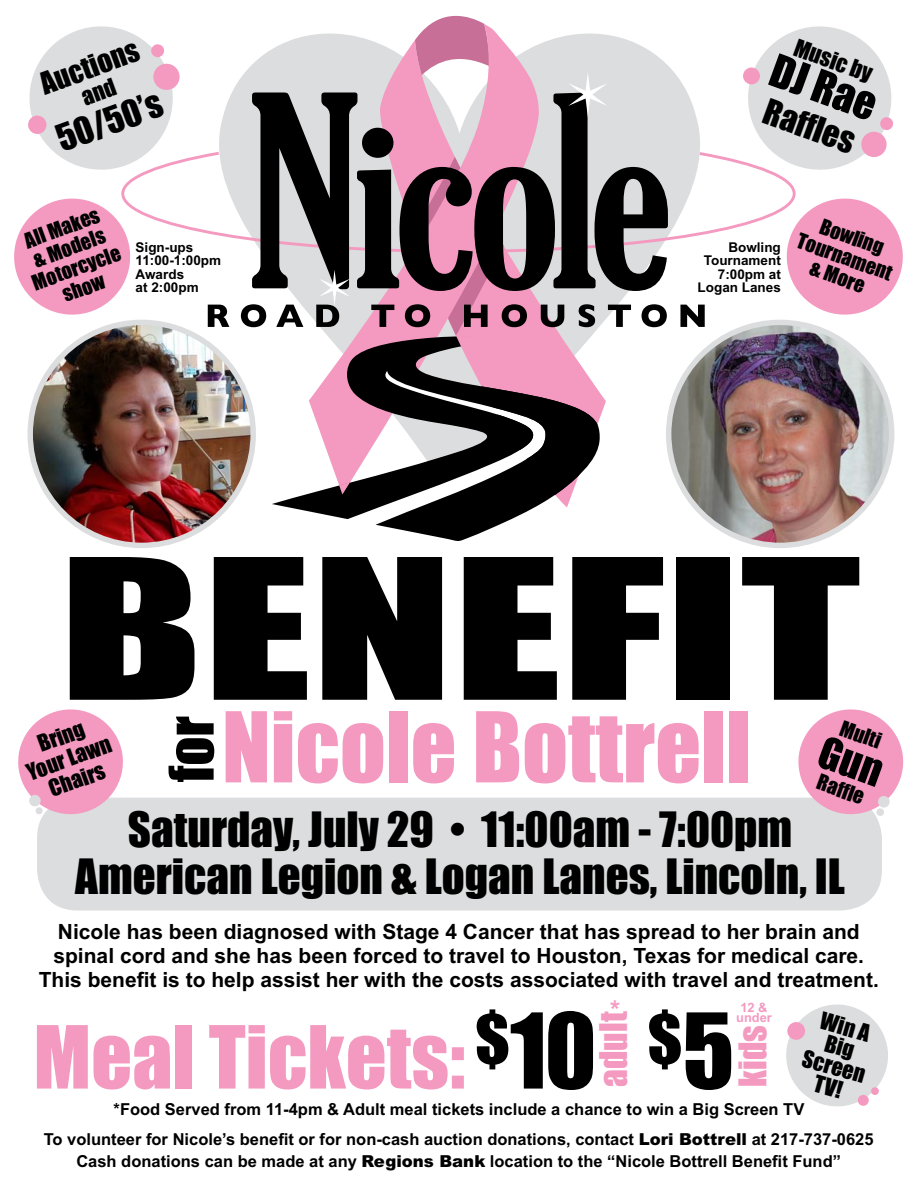
<style>
.page{position:relative;width:918px;height:1188px;background:#fff}
.page>*{position:absolute;margin:0;border:0;box-sizing:border-box;transform-origin:0 0}
.t1{font:180.45px "Impact";color:#000;scale:1.45 1}
.t2{font:90px "Impact";color:#f49ac1}
.t3{font:80.25px "Impact";color:#f49ac1}
.t4{font:64.2px "Impact";color:#000}
.t5{font:57px "Impact";color:#000}
.t6{font:45px/46.5px "Impact";color:#000;text-align:center}
.t7{font:42px "Impact";color:#000}
.t8{font:35.25px "Impact";color:#f49ac1}
.t9{font:34.5px "Impact";color:#000}
.t10{font:33px "Impact";color:#000}
.t11{font:28.5px "Impact";color:#000}
.t12{font:700 25.65px "Arial";color:#f49ac1}
.t13{font:22.5px "Impact";color:#000}
.t14{font:22.05px/20.7px "Impact";color:#000;text-align:center}
.t15{font:21.6px/23px "Impact";color:#000;text-align:center}
.t16{font:700 21px/24px "Arial";color:#000;text-align:center}
.t17{font:20.25px "Impact";color:#000}
.t18{font:20.1px/21.1px "Impact";color:#000;text-align:center}
.t19{font:700 16.5px/22.5px "Arial";color:#000;text-align:center}
.t20{font:700 13.5px/13.5px "Arial";color:#000}
.t21{font:700 12.9px/9.6px "Arial";color:#f49ac1;text-align:center}
.s1{font-size:96.3px;color:#000}
.s2{font-size:96.3px}
.s3{font-weight:900}
</style>
<div class="page">
<div style="left:37px;top:798px;width:845px;height:113px;background:#dcddde;border-radius:40px"></div>
<svg style="left:201px;top:66px;width:517px;height:446px"></svg>
<svg style="left:272px;top:349px;width:328px;height:192px"></svg>
<svg style="left:339px;top:482px;width:11px;height:12px"></svg>
<svg style="left:481px;top:386px;width:116px;height:109px;background:#463b40"></svg>
<svg style="left:121px;top:150px;width:675px;height:104px"></svg>
<svg style="left:208px;top:305px;width:21px;height:22px"></svg>
<svg style="left:241px;top:15px;width:427px;height:334px;background:#a39099"></svg>
<svg style="left:680px;top:305px;width:25px;height:22px"></svg>
<img style="left:30px;top:322px;width:223px;height:223px;border-radius:50%">
<div style="left:27px;top:320px;width:229px;height:228px;border:5px solid #dcddde;border-radius:50%"></div>
<img style="left:669px;top:322px;width:223px;height:223px;border-radius:50%">
<div style="left:666px;top:320px;width:228px;height:228px;border:5px solid #dcddde;border-radius:50%"></div>
<svg style="left:14px;top:196px;width:118px;height:119px"></svg>
<svg style="left:18px;top:709px;width:107px;height:107px"></svg>
<svg style="left:779px;top:191px;width:124px;height:131px"></svg>
<svg style="left:739px;top:26px;width:154px;height:153px"></svg>
<svg style="left:786px;top:1004px;width:102px;height:103px"></svg>
<div style="left:857px;top:1095px;width:12px;height:11px;background:#f49ac1;border-radius:5px"></div>
<div style="left:871px;top:1087px;width:8px;height:8px;background:#f49ac1;border-radius:50%"></div>
<div style="left:29px;top:795px;width:12px;height:12px;background:#dcddde;border-radius:5px"></div>
<div style="left:35px;top:807px;width:8px;height:7px;background:#dcddde;border-radius:50%"></div>
<svg style="left:28px;top:26px;width:152px;height:146px"></svg>
<svg style="left:791px;top:709px;width:113px;height:111px"></svg>
<h3 class="t11" style="left:38px;top:74px;width:104px;rotate:-20deg">Auctions</h3>
<h3 class="t9" style="left:53px;top:127px;width:111px;rotate:-20deg">50/50’s</h3>
<h3 class="t13" style="left:798px;top:38px;width:83px;rotate:20deg">Music by</h3>
<h3 class="t7" style="left:778px;top:53px;width:111px;rotate:20deg">DJ Rae</h3>
<h3 class="t10" style="left:770px;top:97px;width:96px;rotate:20deg">Raffl es</h3>
<p class="t18" style="left:15px;top:235px;width:94px;rotate:-20deg">All Makes &amp; Models<br>Motorcycle show</p>
<p class="t20" style="left:136px;top:241px;width:87px">Sign-ups<br>11:00-1:00pm<br>Awards<br>at 2:00pm</p>
<p class="t20" style="left:698px;top:241px;width:85px;text-align:right">Bowling<br>Tournament<br>7:00pm at<br>Logan Lanes</p>
<p class="t18" style="left:808px;top:211px;width:101px;rotate:20deg">Bowling<br>Tournament &amp; More</p>
<h1 class="t1" style="left:59px;top:557px;width:554px">BENEFIT</h1>
<h3 class="t5" style="left:169px;top:782px;width:68px;rotate:-90deg">for</h3>
<h3 class="t6" style="left:75px;top:809px;width:771px">Saturday, July 29 • 11:00am - 7:00pm<br>American Legion &amp; Logan Lanes, Lincoln, IL</h3>
<p class="t16" style="left:39px;top:921px;width:842px">Nicole has been diagnosed with Stage 4 Cancer that has spread to her brain and spinal cord and she has been forced to travel to Houston, Texas for medical care.<br>This benefit is to help assist her with the costs associated with travel and treatment.</p>
<h2 class="t2" style="left:222px;top:711px;width:530px">Nicole Bottrell</h2>
<p class="t17" style="left:844px;top:720px;width:44px;rotate:20deg">Multi</p>
<p class="t17" style="left:821px;top:773px;width:50px;rotate:20deg">Raffl e</p>
<h3 class="t15" style="left:16px;top:742px;width:90px;rotate:-20deg">Bring<br>Your Lawn<br>Chairs</h3>
<h3 class="t12" style="left:610px;top:1001px;width:11px">*</h3>
<p class="t21" style="left:736px;top:1004px;width:37px">12 &amp; under</p>
<h3 class="t3" style="left:34px;top:1025px;width:564px">Meal Tickets: <sup>$</sup><span class="s1">10</span></h3>
<h3 class="t8" style="left:599px;top:1087px;width:77px;rotate:-90deg">adult</h3>
<h3 class="t4" style="left:647px;top:1014px;width:88px">$<span class="s2">5</span></h3>
<h3 class="t8" style="left:739px;top:1087px;width:63px;rotate:-90deg">kids</h3>
<h3 class="t14" style="left:817px;top:1009px;width:66px;rotate:16deg">Win A<br>Big<br>Screen<br>TV!</h3>
<p class="t19" style="left:114px;top:1099px;width:692px">*Food Served from 11-4pm &amp; Adult meal tickets include a chance to win a Big Screen TV</p>
<p class="t19" style="left:44px;top:1129px;width:831px">To volunteer for Nicole’s benefit or for non-cash auction donations, contact <span class="s3">Lori Bottrell</span> at 217-737-0625<br>Cash donations can be made at any <span class="s3">Regions Bank</span> location to the “Nicole Bottrell Benefit Fund”</p>
</div>
